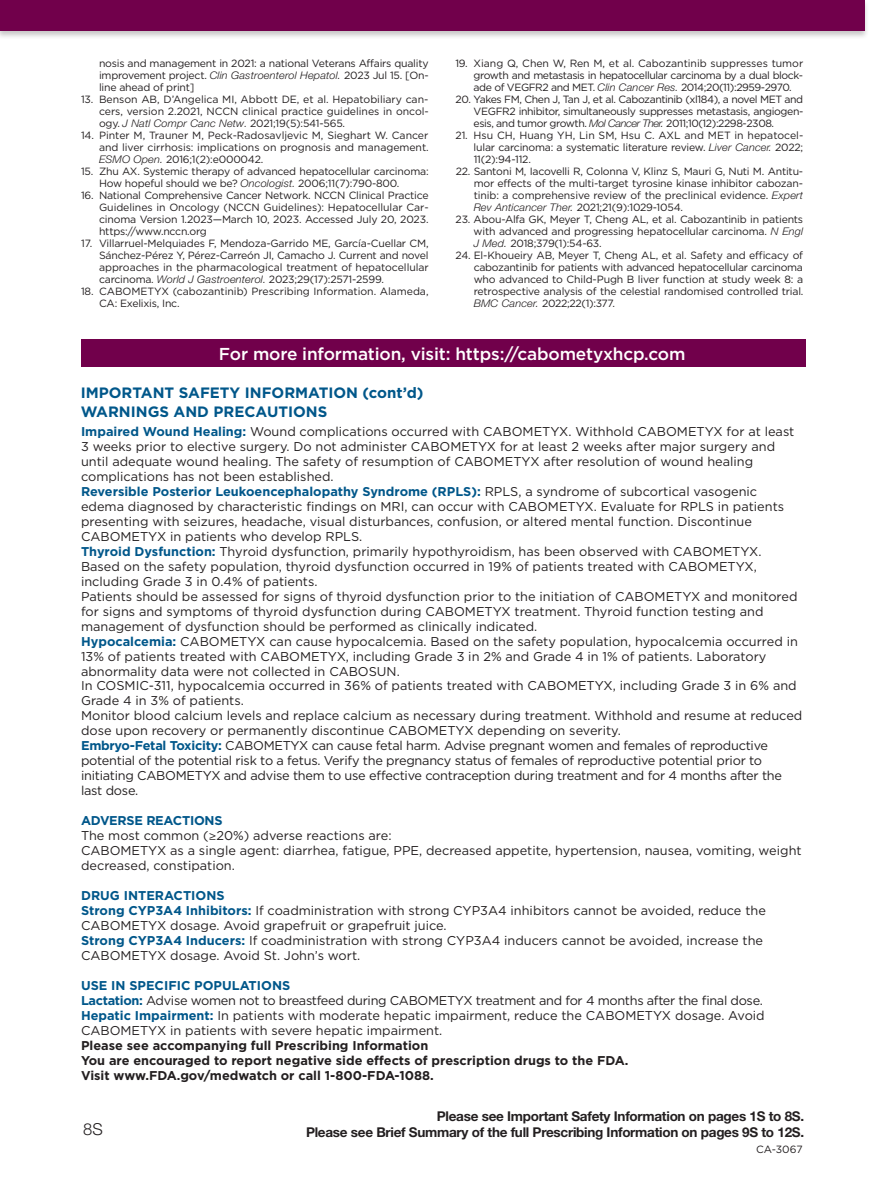
<style>
.page{position:relative;width:878px;height:1188px;background:#fff}
.page>*{position:absolute;margin:0;border:0;box-sizing:border-box;transform-origin:0 0}
.t1{font:500 17.25px "Gotham";letter-spacing:-.01em;color:#fff}
.t2{font:300 16.5px "Helvetica Neue LT Std";color:#231f20}
.t3{font:700 15px/18.8px "Gotham";color:#00578a}
.t4{font:700 13.5px/15.8px "Helvetica Neue LT Std";letter-spacing:-.02em;color:#231f20;text-align:right}
.t5{font:12.75px/15px "Gotham";color:#231f20}
.t6{font:700 12.75px/15px "Gotham";color:#231f20}
.t7{font:10.5px/12px "Gotham";letter-spacing:-.02em;color:#231f20;text-align:justify}
.s1{font-family:"Helvetica Neue LT Std";font-weight:300;font-style:italic}
.s2{font-weight:700;color:#00578a}
.s3{font-family:"Myriad Pro"}
</style>
<div class="page">
<div style="left:0;top:0;width:869px;height:40px;background:#231f20;opacity:.25"></div>
<div style="left:0;top:0;width:864px;height:31px;background:#71004b"></div>
<div style="left:81px;top:339px;width:724px;height:28px;background:#71004b"></div>
<p class="t7" style="left:99px;top:57px;width:331px">nosis and management in 2021: a national Veterans Affairs quality improvement project. <span class="s1">Clin Gastroenterol Hepatol.</span> 2023 Jul 15. [On&shy;line ahead of print]</p>
<p class="t7" style="left:99px;top:93px;width:331px;text-indent:-18px">13. Benson AB, D’Angelica MI, Abbott DE, et al. Hepatobiliary can&shy;cers, version 2.2021, NCCN clinical practice guidelines in oncol&shy;ogy. <span class="s1">J Natl Compr Canc Netw.</span> 2021;19(5):541-565.</p>
<p class="t7" style="left:99px;top:129px;width:331px;text-indent:-18px">14. Pinter M, Trauner M, Peck-Radosavljevic M, Sieghart W. Cancer and liver cirrhosis: implications on prognosis and management.<br><span class="s1">ESMO Open.</span> 2016;1(2):e000042.</p>
<p class="t7" style="left:99px;top:165px;width:331px;text-indent:-18px">15. Zhu AX. Systemic therapy of advanced hepatocellular carcinoma:<br>How hopeful should we be? <span class="s1">Oncologist.</span> 2006;11(7):790-800.</p>
<p class="t7" style="left:99px;top:189px;width:331px;text-indent:-18px">16. National Comprehensive Cancer Network. NCCN Clinical Practice Guidelines in Oncology (NCCN Guidelines): Hepatocellular Car&shy;cinoma Version 1.2023—March 10, 2023. Accessed July 20, 2023. https://www.nccn.org</p>
<p class="t7" style="left:99px;top:237px;width:331px;text-indent:-18px">17. Villarruel-Melquiades F, Mendoza-Garrido ME, García-Cuellar CM, Sánchez-Pérez Y, Pérez-Carreón JI, Camacho J. Current and novel approaches in the pharmacological treatment of hepatocellular carcinoma. <span class="s1">World J Gastroenterol.</span> 2023;29(17):2571-2599.</p>
<p class="t7" style="left:99px;top:285px;width:331px;text-indent:-18px">18. CABOMETYX (cabozantinib) Prescribing Information. Alameda,<br>CA: Exelixis, Inc.</p>
<p class="t7" style="left:473px;top:57px;width:331px;text-indent:-18px">19. Xiang Q, Chen W, Ren M, et al. Cabozantinib suppresses tumor growth and metastasis in hepatocellular carcinoma by a dual block&shy;ade of VEGFR2 and MET. <span class="s1">Clin Cancer Res.</span> 2014;20(11):2959-2970.</p>
<p class="t7" style="left:473px;top:93px;width:331px;text-indent:-18px">20. Yakes FM, Chen J, Tan J, et al. Cabozantinib (xl184), a novel MET and VEGFR2 inhibitor, simultaneously suppresses metastasis, angiogen&shy;esis, and tumor growth. <span class="s1">Mol Cancer Ther.</span> 2011;10(12):2298-2308.</p>
<p class="t7" style="left:473px;top:129px;width:331px;text-indent:-18px">21. Hsu CH, Huang YH, Lin SM, Hsu C. AXL and MET in hepatocel&shy;lular carcinoma: a systematic literature review. <span class="s1">Liver Cancer.</span> 2022; 11(2):94-112.</p>
<p class="t7" style="left:473px;top:165px;width:331px;text-indent:-18px">22. Santoni M, Iacovelli R, Colonna V, Klinz S, Mauri G, Nuti M. Antitu&shy;mor effects of the multi-target tyrosine kinase inhibitor cabozan&shy;tinib: a comprehensive review of the preclinical evidence. <span class="s1">Expert Rev Anticancer Ther.</span> 2021;21(9):1029-1054.</p>
<p class="t7" style="left:473px;top:213px;width:331px;text-indent:-18px">23. Abou-Alfa GK, Meyer T, Cheng AL, et al. Cabozantinib in patients with advanced and progressing hepatocellular carcinoma. <span class="s1">N Engl J Med.</span> 2018;379(1):54-63.</p>
<p class="t7" style="left:473px;top:249px;width:331px;text-indent:-18px">24. El-Khoueiry AB, Meyer T, Cheng AL, et al. Safety and efficacy of cabozantinib for patients with advanced hepatocellular carcinoma who advanced to Child-Pugh B liver function at study week 8: a retrospective analysis of the celestial randomised controlled trial.<br><span class="s1">BMC Cancer.</span> 2022;22(1):377.</p>
<h1 class="t1" style="left:219px;top:342px;width:468px">For more information, visit: https://cabometyxhcp.com</h1>
<p class="t3" style="left:81px;top:384px;width:344px">IMPORTANT SAFETY INFORMATION (cont’d)<br>WARNINGS AND PRECAUTIONS</p>
<p class="t5" style="left:81px;top:423px;width:722px"><span class="s2">Impaired Wound Healing:</span> Wound complications occurred with CABOMETYX. Withhold CABOMETYX for at least 3 weeks prior to elective surgery. Do not administer CABOMETYX for at least 2 weeks after major surgery and until adequate wound healing. The safety of resumption of CABOMETYX after resolution of wound healing complications has not been established.<br><span class="s2">Reversible Posterior Leukoencephalopathy Syndrome (RPLS):</span> RPLS, a syndrome of subcortical vasogenic edema diagnosed by characteristic findings on MRI, can occur with CABOMETYX. Evaluate for RPLS in patients presenting with seizures, headache, visual disturbances, confusion, or altered mental function. Discontinue CABOMETYX in patients who develop RPLS.<br><span class="s2">Thyroid Dysfunction:</span> Thyroid dysfunction, primarily hypothyroidism, has been observed with CABOMETYX.<br>Based on the safety population, thyroid dysfunction occurred in 19% of patients treated with CABOMETYX, including Grade 3 in 0.4% of patients.<br>Patients should be assessed for signs of thyroid dysfunction prior to the initiation of CABOMETYX and monitored for signs and symptoms of thyroid dysfunction during CABOMETYX treatment. Thyroid function testing and management of dysfunction should be performed as clinically indicated.<br><span class="s2">Hypocalcemia:</span> CABOMETYX can cause hypocalcemia. Based on the safety population, hypocalcemia occurred in 13% of patients treated with CABOMETYX, including Grade 3 in 2% and Grade 4 in 1% of patients. Laboratory abnormality data were not collected in CABOSUN.<br>In COSMIC-311, hypocalcemia occurred in 36% of patients treated with CABOMETYX, including Grade 3 in 6% and Grade 4 in 3% of patients.<br>Monitor blood calcium levels and replace calcium as necessary during treatment. Withhold and resume at reduced dose upon recovery or permanently discontinue CABOMETYX depending on severity.<br><span class="s2">Embryo-Fetal Toxicity:</span> CABOMETYX can cause fetal harm. Advise pregnant women and females of reproductive potential of the potential risk to a fetus. Verify the pregnancy status of females of reproductive potential prior to initiating CABOMETYX and advise them to use effective contraception during treatment and for 4 months after the last dose.</p>
<p class="t5" style="left:81px;top:813px;width:722px"><span class="s2">ADVERSE REACTIONS<br></span>The most common (<span class="s3">≥</span>20%) adverse reactions are:<br>CABOMETYX as a single agent: diarrhea, fatigue, PPE, decreased appetite, hypertension, nausea, vomiting, weight decreased, constipation.</p>
<p class="t5" style="left:81px;top:888px;width:686px"><span class="s2">DRUG INTERACTIONS<br>Strong CYP3A4 Inhibitors:</span> If coadministration with strong CYP3A4 inhibitors cannot be avoided, reduce the CABOMETYX dosage. Avoid grapefruit or grapefruit juice.<br><span class="s2">Strong CYP3A4 Inducers:</span> If coadministration with strong CYP3A4 inducers cannot be avoided, increase the CABOMETYX dosage. Avoid St. John’s wort.</p>
<p class="t5" style="left:81px;top:978px;width:685px"><span class="s2">USE IN SPECIFIC POPULATIONS<br>Lactation:</span> Advise women not to breastfeed during CABOMETYX treatment and for 4 months after the final dose.<br><span class="s2">Hepatic Impairment:</span> In patients with moderate hepatic impairment, reduce the CABOMETYX dosage. Avoid CABOMETYX in patients with severe hepatic impairment.</p>
<p class="t6" style="left:81px;top:1038px;width:549px">Please see accompanying full Prescribing Information<br>You are encouraged to report negative side effects of prescription drugs to the FDA.<br>Visit www.FDA.gov/medwatch or call 1-800-FDA-1088.</p>
<p class="t2" style="left:83px;top:1119px;width:21px">8S</p>
<p class="t4" style="left:306px;top:1108px;width:499px">Please see Important Safety Information on pages 1S to 8S.<br>Please see Brief Summary of the full Prescribing Information on pages 9S to 12S.</p>
<p class="t7" style="left:756px;top:1143px;width:48px">CA-3067</p>
</div>
